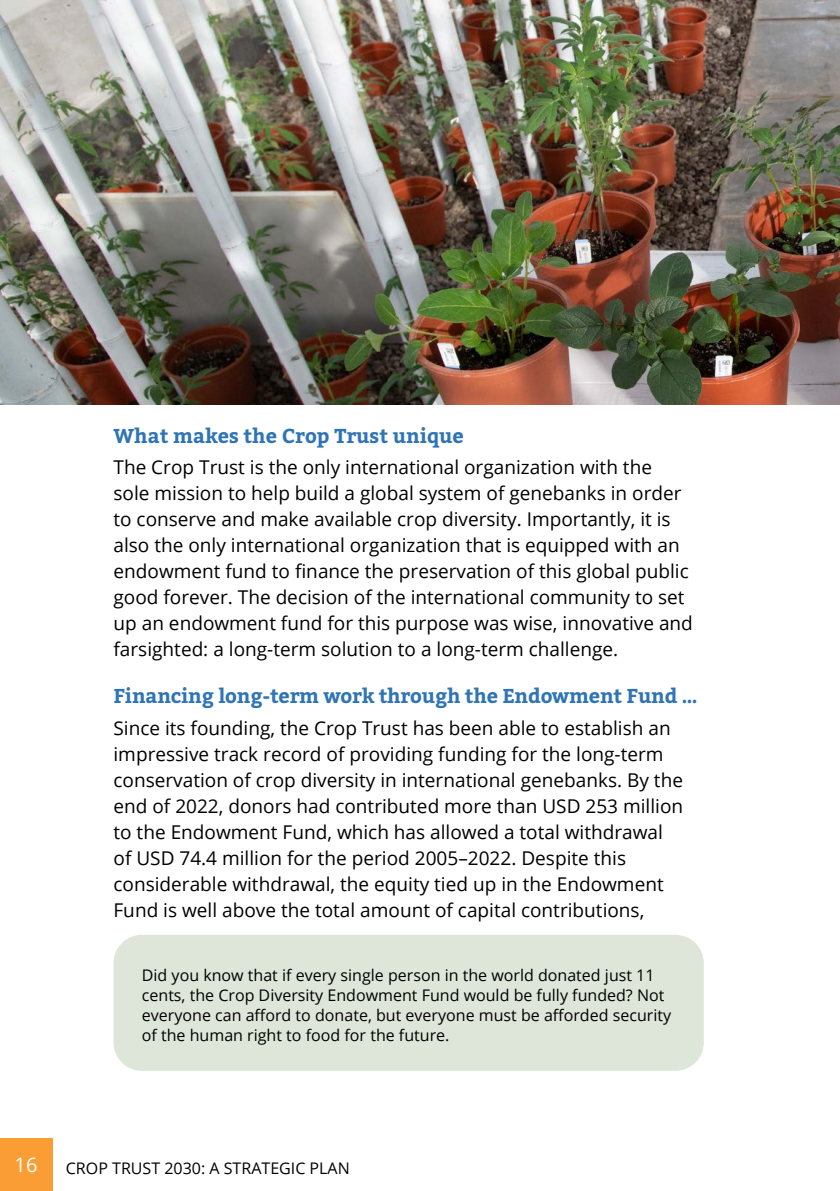
<style>
.page{position:relative;width:840px;height:1191px;background:#fff}
.page>*{position:absolute;margin:0;border:0;box-sizing:border-box;transform-origin:0 0}
.t1{font:700 20px "Bitter";letter-spacing:-.01em;color:#2f74b5}
.t2{font:20px "Open Sans";color:#fff}
.t3{font:19px/26px "Open Sans";color:#000}
.t4{font:16px/20px "Open Sans";color:#000}
</style>
<div class="page">
<div style="left:113px;top:934px;width:590px;height:136px;background:#dee6d9;border-radius:28px"></div>
<img style="left:0;top:0;width:839px;height:404px">
<div style="left:0;top:1138px;width:52px;height:53px;background:#f99d34"></div>
<p class="t1" style="left:113px;top:422px;width:351px">What makes the Crop Trust unique</p>
<p class="t3" style="left:113px;top:454px;width:580px">The Crop Trust is the only international organization with the<br>sole mission to help build a global system of genebanks in order to conserve and make available crop diversity. Importantly, it is also the only international organization that is equipped with an endowment fund to finance the preservation of this global public good forever. The decision of the international community to set up an endowment fund for this purpose was wise, innovative and farsighted: a long-term solution to a long-term challenge.</p>
<p class="t1" style="left:113px;top:683px;width:585px">Financing long-term work through the Endowment Fund …</p>
<p class="t3" style="left:113px;top:714px;width:571px">Since its founding, the Crop Trust has been able to establish an impressive track record of providing funding for the long-term conservation of crop diversity in international genebanks. By the end of 2022, donors had contributed more than USD 253 million to the Endowment Fund, which has allowed a total withdrawal of USD 74.4 million for the period 2005–2022. Despite this considerable withdrawal, the equity tied up in the Endowment Fund is well above the total amount of capital contributions,</p>
<p class="t4" style="left:142px;top:965px;width:530px">Did you know that if every single person in the world donated just 11 cents, the Crop Diversity Endowment Fund would be fully funded? Not everyone can afford to donate, but everyone must be afforded security of the human right to food for the future.</p>
<p class="t2" style="left:15px;top:1150px;width:24px">16</p>
<p class="t4" style="left:66px;top:1157px;width:285px">CROP TRUST 2030: A STRATEGIC PLAN</p>
</div>
